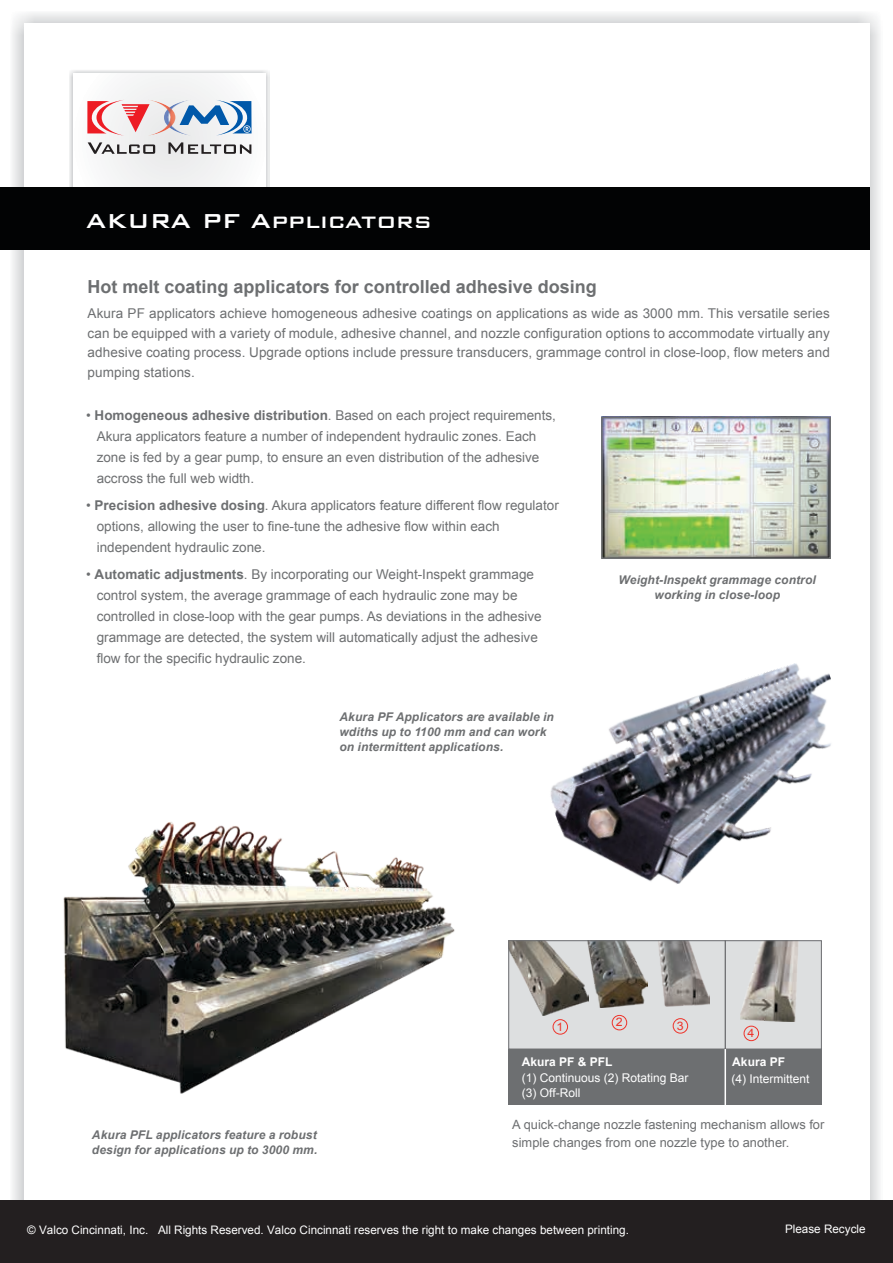
<style>
.page{position:relative;width:893px;height:1263px;background:#fff}
.page>*{position:absolute;margin:0;border:0;box-sizing:border-box;transform-origin:0 0}
.t1{font:500 27px "Bank Gothic BT";color:#fff}
.t2{font:700 18px "Arial";color:#6d6f71}
.t3{font:13.5px/21px "Arial";color:#6d6f71}
.t4{font:12.75px/18px "Arial";color:#6d6f71}
.t5{font:italic 700 12px/15px "Arial";letter-spacing:.01em;color:#6d6f71}
.t6{font:12px/15px "Arial";color:#fff}
.t7{font:700 12px "Arial";color:#fff}
.t8{font:11.7px "Arial";color:#fff}
.t9{font:11.7px "Arial";color:#ee342b;scale:1.07 1}
.s1{font-weight:700}
</style>
<div class="page">
<img style="left:12px;top:13px;width:868px;height:1187px">
<div style="left:24px;top:24px;width:845px;height:1210px;background:#fff"></div>
<img style="left:70px;top:70px;width:199px;height:117px">
<div style="left:74px;top:73px;width:191px;height:132px;background:#f5f6f6"></div>
<div style="left:0;top:187px;width:869px;height:63px;background:#020304"></div>
<img style="left:175px;top:102px;width:5px;height:34px">
<img style="left:150px;top:100px;width:25px;height:36px">
<svg style="left:88px;top:142px;width:163px;height:12px"></svg>
<svg style="left:87px;top:100px;width:63px;height:36px"></svg>
<svg style="left:180px;top:100px;width:72px;height:36px"></svg>
<div style="left:0;top:1200px;width:893px;height:63px;background:#231f20"></div>
<img style="left:550px;top:655px;width:325px;height:257px">
<div style="left:508px;top:1049px;width:313px;height:55px;background:#6d6f71"></div>
<div style="left:725px;top:941px;width:96px;height:108px;background:#dddfe0"></div>
<div style="left:509px;top:941px;width:216px;height:108px;background:#dddfe0"></div>
<img style="left:658px;top:942px;width:52px;height:78px">
<img style="left:531px;top:942px;width:48px;height:73px">
<img style="left:579px;top:942px;width:69px;height:65px">
<div style="left:509px;top:940px;width:216px;height:109px;border:1px solid #6e6f72"></div>
<img style="left:741px;top:942px;width:57px;height:79px">
<div style="left:725px;top:940px;width:96px;height:109px;border:1px solid #6e6f72"></div>
<div style="left:553px;top:1019px;width:15px;height:15px;border:1px solid #ee342b;border-radius:50%"></div>
<div style="left:612px;top:1015px;width:15px;height:15px;border:1px solid #ee342b;border-radius:50%"></div>
<div style="left:673px;top:1018px;width:15px;height:15px;border:1px solid #ee342b;border-radius:50%"></div>
<div style="left:744px;top:1026px;width:15px;height:15px;border:1px solid #ee342b;border-radius:50%"></div>
<hr style="left:724px;top:1049px;width:2px;height:61px;background:#fff">
<img style="left:602px;top:416px;width:228px;height:140px">
<div style="left:601px;top:417px;width:230px;height:142px;border:2px solid #6d6f71"></div>
<img style="left:12px;top:719px;width:519px;height:481px">
<h1 class="t1" style="left:86px;top:206px;width:347px">AKURA PF Applicators</h1>
<h2 class="t2" style="left:88px;top:275px;width:511px">Hot melt coating applicators for controlled adhesive dosing</h2>
<p class="t3" style="left:88px;top:304px;width:744px;line-height:19.5px;text-align:justify">Akura PF applicators achieve homogeneous adhesive coatings on applications as wide as 3000 mm. This versatile series can be equipped with a variety of module, adhesive channel, and nozzle configuration options to accommodate virtually any adhesive coating process. Upgrade options include pressure transducers, grammage control in close-loop, flow meters and pumping stations.</p>
<p class="t3" style="left:97px;top:405px;width:461px;text-indent:-11px">• <span class="s1">Homogeneous adhesive distribution</span>. Based on each project requirements, Akura applicators feature a number of independent hydraulic zones. Each zone is fed by a gear pump, to ensure an even distribution of the adhesive accross the full web width.</p>
<p class="t3" style="left:97px;top:495px;width:464px;text-indent:-11px">• <span class="s1">Precision adhesive dosing</span>. Akura applicators feature different flow regulator options, allowing the user to fine-tune the adhesive flow within each independent hydraulic zone.</p>
<p class="t3" style="left:97px;top:564px;width:446px;text-indent:-11px">• <span class="s1">Automatic adjustments</span>. By incorporating our Weight-Inspekt grammage control system, the average grammage of each hydraulic zone may be controlled in close-loop with the gear pumps. As deviations in the adhesive grammage are detected, the system will automatically adjust the adhesive flow for the specific hydraulic zone.</p>
<p class="t5" style="left:619px;top:572px;width:199px;text-align:center">Weight-Inspekt grammage control working in close-loop</p>
<p class="t5" style="left:339px;top:710px;width:216px">Akura PF Applicators are available in wdiths up to 1100 mm and can work on intermittent applications.</p>
<p class="t9" style="left:556px;top:1019px;width:8px">1</p>
<p class="t9" style="left:616px;top:1014px;width:8px">2</p>
<p class="t9" style="left:677px;top:1018px;width:8px">3</p>
<p class="t9" style="left:747px;top:1025px;width:8px">4</p>
<p class="t5" style="left:92px;top:1127px;width:227px">Akura PFL applicators feature a robust design for applications up to 3000 mm.</p>
<p class="t7" style="left:522px;top:1054px;width:92px">Akura PF &amp; PFL</p>
<p class="t6" style="left:522px;top:1071px;width:168px">(1) Continuous (2) Rotating Bar (3) Off-Roll</p>
<p class="t6" style="left:732px;top:1071px;width:80px">(4) Intermittent</p>
<p class="t7" style="left:732px;top:1054px;width:54px">Akura PF</p>
<p class="t4" style="left:512px;top:1116px;width:314px">A quick-change nozzle fastening mechanism allows for simple changes from one nozzle type to another.</p>
<p class="t8" style="left:27px;top:1222px;width:603px">© Valco Cincinnati, Inc. All Rights Reserved. Valco Cincinnati reserves the right to make changes between printing.</p>
<p class="t8" style="left:785px;top:1221px;width:82px">Please Recycle</p>
</div>
